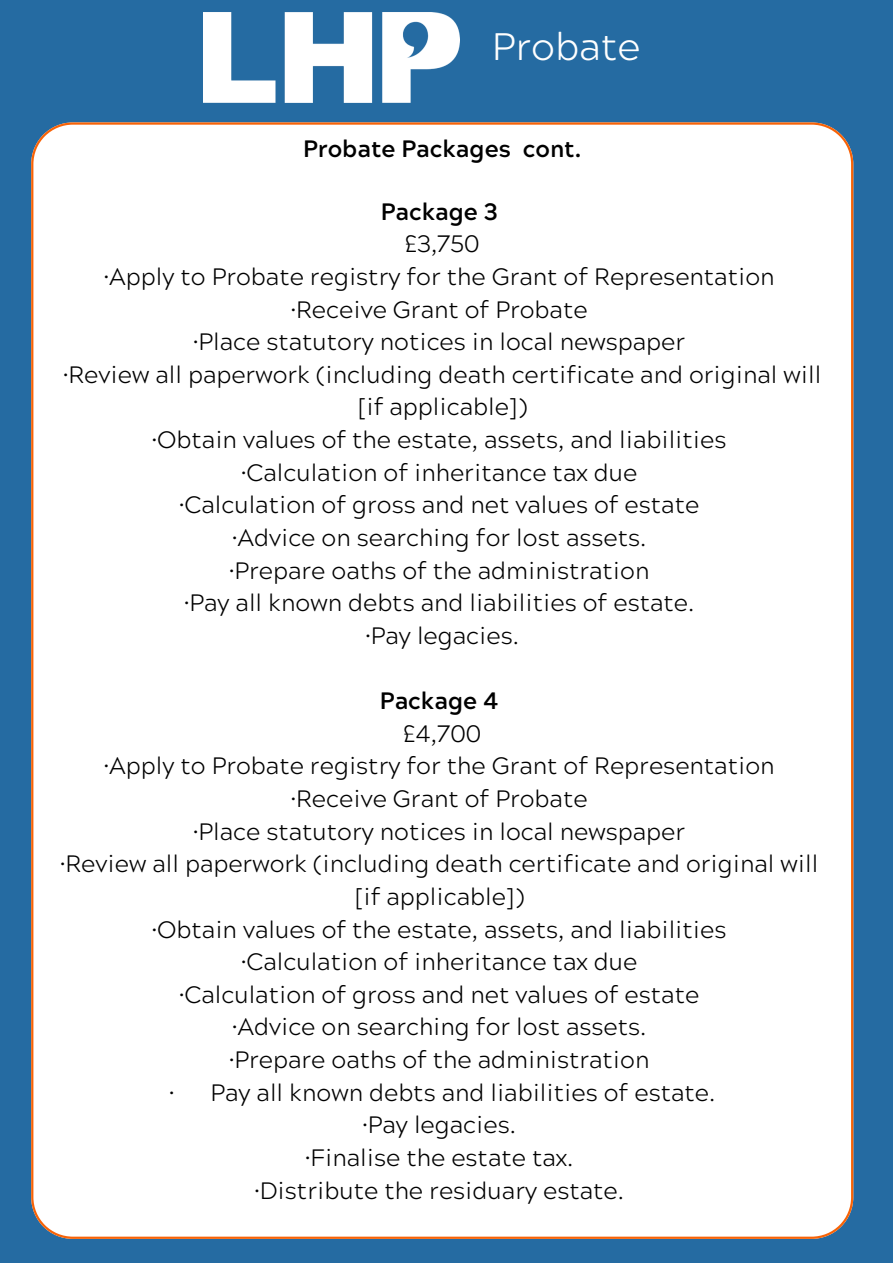
<style>
.page{position:relative;width:893px;height:1263px;background:#256ba2}
.page>*{position:absolute;margin:0;border:0;box-sizing:border-box;transform-origin:0 0}
.t1{font:300 38.25px "Acherus Grotesque";color:#fff}
.t2{font:300 23.7px "Acherus Grotesque";color:#000}
.t3{font:700 23.7px "Acherus Grotesque";color:#000}
</style>
<div class="page">
<div style="left:31px;top:122px;width:822px;height:1117px;background:#fff"></div>
<img style="left:203px;top:12px;width:256px;height:91px">
<p class="t1" style="left:492px;top:32px;width:150px">Probate</p>
<p class="t3" style="left:303px;top:139px;width:280px">Probate Packages cont.</p>
<p class="t3" style="left:381px;top:202px;width:119px">Package 3</p>
<p class="t2" style="left:405px;top:234px;width:76px">£3,750</p>
<p class="t2" style="left:104px;top:267px;width:672px">·Apply to Probate registry for the Grant of Representation</p>
<p class="t2" style="left:291px;top:300px;width:298px">·Receive Grant of Probate</p>
<p class="t2" style="left:193px;top:332px;width:493px">·Place statutory notices in local newspaper</p>
<p class="t2" style="left:63px;top:365px;width:759px">·Review all paperwork (including death certificate and original will</p>
<p class="t2" style="left:357px;top:398px;width:171px">[if applicable])</p>
<p class="t2" style="left:152px;top:430px;width:576px">·Obtain values of the estate, assets, and liabilities</p>
<p class="t2" style="left:241px;top:463px;width:398px">·Calculation of inheritance tax due</p>
<p class="t2" style="left:179px;top:495px;width:521px">·Calculation of gross and net values of estate</p>
<p class="t2" style="left:232px;top:528px;width:416px">·Advice on searching for lost assets.</p>
<p class="t2" style="left:229px;top:561px;width:422px">·Prepare oaths of the administration</p>
<p class="t2" style="left:184px;top:593px;width:511px">·Pay all known debts and liabilities of estate.</p>
<p class="t2" style="left:365px;top:626px;width:155px">·Pay legacies.</p>
<p class="t3" style="left:380px;top:691px;width:120px">Package 4</p>
<p class="t2" style="left:403px;top:724px;width:80px">£4,700</p>
<p class="t2" style="left:104px;top:756px;width:672px">·Apply to Probate registry for the Grant of Representation</p>
<p class="t2" style="left:291px;top:789px;width:298px">·Receive Grant of Probate</p>
<p class="t2" style="left:193px;top:822px;width:493px">·Place statutory notices in local newspaper</p>
<p class="t2" style="left:60px;top:854px;width:759px">·Review all paperwork (including death certificate and original will</p>
<p class="t2" style="left:354px;top:887px;width:171px">[if applicable])</p>
<p class="t2" style="left:152px;top:920px;width:576px">·Obtain values of the estate, assets, and liabilities</p>
<p class="t2" style="left:241px;top:952px;width:398px">·Calculation of inheritance tax due</p>
<p class="t2" style="left:179px;top:985px;width:521px">·Calculation of gross and net values of estate</p>
<p class="t2" style="left:232px;top:1017px;width:416px">·Advice on searching for lost assets.</p>
<p class="t2" style="left:229px;top:1050px;width:422px">·Prepare oaths of the administration</p>
<p class="t2" style="left:169px;top:1083px;width:547px">· Pay all known debts and liabilities of estate.</p>
<p class="t2" style="left:362px;top:1115px;width:155px">·Pay legacies.</p>
<p class="t2" style="left:305px;top:1148px;width:270px">·Finalise the estate tax.</p>
<p class="t2" style="left:254px;top:1181px;width:371px">·Distribute the residuary estate.</p>
</div>
